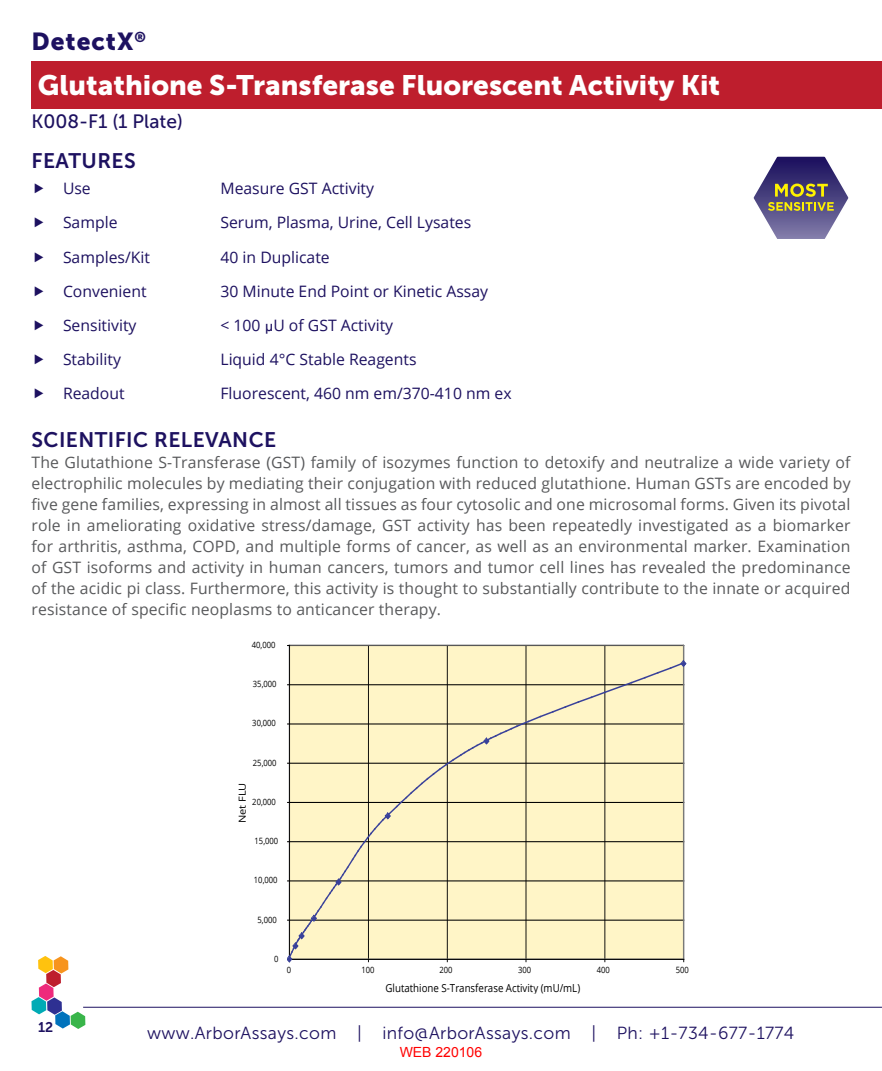
<style>
.page{position:relative;width:882px;height:1071px;background:#fff}
.page>*{position:absolute;margin:0;border:0;box-sizing:border-box;transform-origin:0 0}
.t1{font:28px "Museo Sans 900";color:#fff}
.t2{font:24.5px "Museo Sans 900";letter-spacing:.04em;color:#1d1160}
.t3{font:21px "Museo Sans 700";letter-spacing:.02em;color:#1d1160}
.t4{font:19.25px "Museo Sans 500";color:#1d1160}
.t5{font:17.5px "Museo Sans 300";letter-spacing:.02em;color:#1d1160}
.t6{font:15.75px/21px "Open Sans";letter-spacing:.01em;color:#58595b;text-align:justify}
.t7{font:15.75px "Open Sans";color:#1d1160}
.t8{font:14px "Arial";color:#f00}
.t9{font:14px "Museo Sans 700";color:#1d1160}
.t10{font:11.03px "Open Sans";color:#010101;scale:.88 1}
.t11{font:9.62px "Open Sans";color:#010101;scale:1.14 1}
.t12{font:8.75px "Open Sans";color:#010101;scale:.88 1}
.s1{font-family:"Gill Sans"}
</style>
<div class="page">
<div style="left:32px;top:62px;width:850px;height:47px;background:#be1e2d"></div>
<svg style="left:31px;top:956px;width:54px;height:73px"></svg>
<hr style="left:83px;top:1007px;width:799px;height:1px;background:#1d1160">
<div style="left:290px;top:646px;width:394px;height:313px;background:#fff5c7"></div>
<hr style="left:368px;top:646px;width:1px;height:313px;background:#010101">
<hr style="left:447px;top:646px;width:1px;height:313px;background:#010101">
<hr style="left:526px;top:646px;width:1px;height:313px;background:#010101">
<hr style="left:605px;top:646px;width:1px;height:313px;background:#010101">
<hr style="left:289px;top:645px;width:394px;height:1px;background:#818181">
<hr style="left:683px;top:645px;width:1px;height:314px;background:#818181">
<hr style="left:289px;top:646px;width:1px;height:313px;background:#010101">
<svg style="left:287px;top:660px;width:399px;height:302px"></svg>
<svg style="left:753px;top:156px;width:96px;height:83px"></svg>
<h2 class="t2" style="left:32px;top:27px;width:116px">DetectX<sup>®</sup></h2>
<h1 class="t1" style="left:38px;top:70px;width:684px">Glutathione S-Transferase Fluorescent Activity Kit</h1>
<p class="t4" style="left:32px;top:111px;width:153px">K008-F1 (1 Plate)</p>
<h3 class="t3" style="left:32px;top:149px;width:106px">FEATURES</h3>
<p class="t7" style="left:63px;top:178px;width:29px">Use</p>
<p class="t7" style="left:221px;top:178px;width:155px">Measure GST Activity</p>
<p class="t7" style="left:63px;top:212px;width:56px">Sample</p>
<p class="t7" style="left:221px;top:212px;width:252px">Serum, Plasma, Urine, Cell Lysates</p>
<p class="t7" style="left:63px;top:246px;width:89px">Samples/Kit</p>
<p class="t7" style="left:221px;top:246px;width:111px">40 in Duplicate</p>
<p class="t7" style="left:63px;top:280px;width:85px">Convenient</p>
<p class="t7" style="left:221px;top:280px;width:269px">30 Minute End Point or Kinetic Assay</p>
<p class="t7" style="left:63px;top:314px;width:75px">Sensitivity</p>
<p class="t7" style="left:221px;top:314px;width:174px">&lt; 100 <span class="s1">µ</span>U of GST Activity</p>
<p class="t7" style="left:63px;top:348px;width:60px">Stability</p>
<p class="t7" style="left:221px;top:348px;width:198px">Liquid 4°C Stable Reagents</p>
<p class="t7" style="left:63px;top:383px;width:63px">Readout</p>
<p class="t7" style="left:221px;top:383px;width:293px">Fluorescent, 460 nm em/370-410 nm ex</p>
<h3 class="t3" style="left:32px;top:428px;width:246px">SCIENTIFIC RELEVANCE</h3>
<p class="t6" style="left:32px;top:452px;width:821px">The Glutathione S-Transferase (GST) family of isozymes function to detoxify and neutralize a wide variety of electrophilic molecules by mediating their conjugation with reduced glutathione. Human GSTs are encoded by five gene families, expressing in almost all tissues as four cytosolic and one microsomal forms. Given its pivotal role in ameliorating oxidative stress/damage, GST activity has been repeatedly investigated as a biomarker for arthritis, asthma, COPD, and multiple forms of cancer, as well as an environmental marker. Examination of GST isoforms and activity in human cancers, tumors and tumor cell lines has revealed the predominance of the acidic pi class. Furthermore, this activity is thought to substantially contribute to the innate or acquired resistance of specific neoplasms to anticancer therapy.</p>
<p class="t12" style="left:252px;top:639px;width:28px">40,000</p>
<p class="t12" style="left:253px;top:678px;width:28px">35,000</p>
<p class="t12" style="left:252px;top:717px;width:28px">30,000</p>
<p class="t12" style="left:253px;top:757px;width:28px">25,000</p>
<p class="t11" style="left:236px;top:823px;width:37px;rotate:-90deg">Net FLU</p>
<p class="t12" style="left:252px;top:796px;width:28px">20,000</p>
<p class="t12" style="left:255px;top:835px;width:28px">15,000</p>
<p class="t12" style="left:254px;top:874px;width:28px">10,000</p>
<p class="t12" style="left:258px;top:913px;width:23px">5,000</p>
<p class="t9" style="left:38px;top:1019px;width:17px">12</p>
<p class="t12" style="left:274px;top:953px;width:6px">0</p>
<p class="t12" style="left:287px;top:964px;width:6px">0</p>
<p class="t12" style="left:361px;top:964px;width:16px">100</p>
<p class="t12" style="left:439px;top:964px;width:16px">200</p>
<p class="t12" style="left:518px;top:964px;width:16px">300</p>
<p class="t12" style="left:597px;top:964px;width:16px">400</p>
<p class="t12" style="left:676px;top:964px;width:16px">500</p>
<p class="t10" style="left:386px;top:980px;width:223px">Glutathione S-Transferase Activity (mU/mL)</p>
<p class="t5" style="left:147px;top:1023px;width:648px">www.ArborAssays.com | info@ArborAssays.com | Ph: +1-734-677-1774</p>
<p class="t8" style="left:400px;top:1043px;width:84px">WEB 220106</p>
</div>
